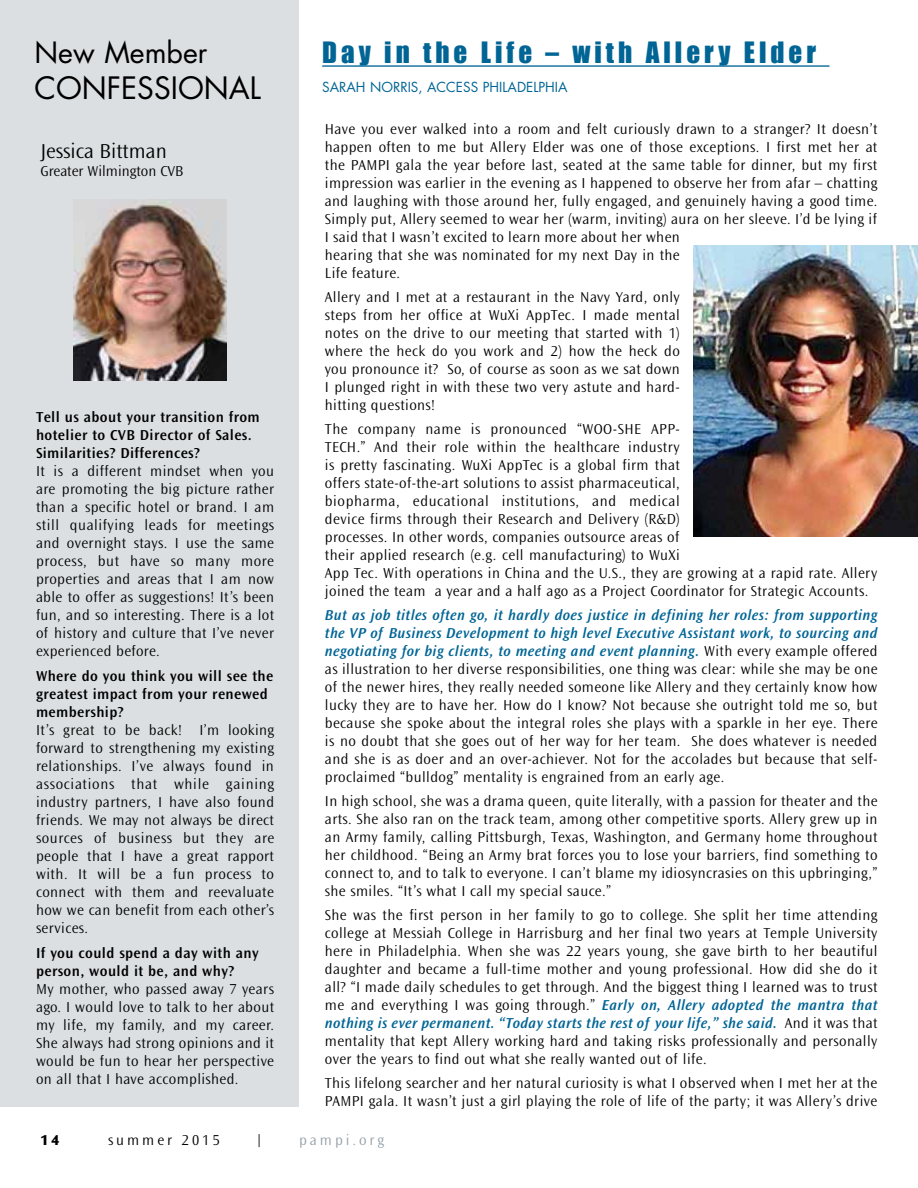
<style>
.page{position:relative;width:918px;height:1188px;background:#fff}
.page>*{position:absolute;margin:0;border:0;box-sizing:border-box;transform-origin:0 0}
.t1{font:30px "Futura";color:#000}
.t2{font:28.5px "Futura";color:#000}
.t3{font:27px "Impact";letter-spacing:.15em;color:#006595}
.t4{font:300 21px "Ocean Sans";color:#000}
.t5{font:300 15px/18px "Ocean Sans";letter-spacing:.025em;color:#000;text-align:justify}
.t6{font:600 15px/18px "Ocean Sans";letter-spacing:.025em;color:#000}
.t7{font:300 15px "Ocean Sans";color:#000}
.t8{font:300 15px "Ocean Sans";letter-spacing:.2em;color:#000}
.t9{font:300 15px "Ocean Sans";letter-spacing:.2em;color:#95a0a9}
.t10{font:800 15px "Ocean Sans";color:#000}
.t11{font:13.5px "Futura";color:#006595}
.s1{font-weight:600;font-style:italic;color:#006595}
</style>
<div class="page">
<hr style="left:322px;top:65px;width:507px;height:2px;background:#006595">
<img style="left:693px;top:245px;width:225px;height:292px">
<div style="left:0;top:0;width:298px;height:1107px;background:#dbdfe2"></div>
<img style="left:73px;top:199px;width:154px;height:182px">
<h2 class="t2" style="left:35px;top:33px;width:174px">NEW MEMBER</h2>
<h1 class="t1" style="left:35px;top:67px;width:212px">CONFESSIONAL</h1>
<h3 class="t4" style="left:41px;top:139px;width:128px">Jessica Bittman</h3>
<p class="t7" style="left:41px;top:163px;width:144px">Greater Wilmington CVB</p>
<p class="t6" style="left:36px;top:408px;width:225px">Tell us about your transition from hotelier to CVB Director of Sales.<br>Similarities? Differences?</p>
<p class="t5" style="left:36px;top:462px;width:240px">It is a different mindset when you are promoting the big picture rather than a specific hotel or brand. I am still qualifying leads for meetings and overnight stays. I use the same process, but have so many more properties and areas that I am now able to offer as suggestions! It’s been fun, and so interesting. There is a lot of history and culture that I’ve never experienced before.</p>
<p class="t6" style="left:36px;top:667px;width:239px">Where do you think you will see the greatest impact from your renewed membership?</p>
<p class="t5" style="left:36px;top:721px;width:240px">It’s great to be back! I’m looking forward to strengthening my existing relationships. I’ve always found in associations that while gaining industry partners, I have also found friends. We may not always be direct sources of business but they are people that I have a great rapport with. It will be a fun process to connect with them and reevaluate how we can benefit from each other’s services.</p>
<p class="t6" style="left:36px;top:944px;width:224px">If you could spend a day with any person, would it be, and why?</p>
<p class="t5" style="left:36px;top:980px;width:240px">My mother, who passed away 7 years ago. I would love to talk to her about my life, my family, and my career.<br>She always had strong opinions and it would be fun to hear her perspective on all that I have accomplished.</p>
<h3 class="t3" style="left:322px;top:36px;width:495px">Day in the Life – with Allery Elder</h3>
<p class="t11" style="left:322px;top:78px;width:10px">SARA</p>
<p class="t11" style="left:356px;top:78px;width:108px">H NORRIS, ACCESS</p>
<p class="t11" style="left:483px;top:78px;width:79px">PHILADELPHIA</p>
<p class="t5" style="left:325px;top:120px;width:554px;text-align:left">Have you ever walked into a room and felt curiously drawn to a stranger? It doesn’t happen often to me but Allery Elder was one of those exceptions. I first met her at the PAMPI gala the year before last, seated at the same table for dinner, but my first impression was earlier in the evening as I happened to observe her from afar – chatting and laughing with those around her, fully engaged, and genuinely having a good time.<br>Simply put, Allery seemed to wear her (warm, inviting) aura on her sleeve. I’d be lying if I said that I wasn’t excited to learn more about her when<br>hearing that she was nominated for my next Day in the<br>Life feature.</p>
<p class="t5" style="left:325px;top:288px;width:357px">Allery and I met at a restaurant in the Navy Yard, only steps from her office at WuXi AppTec. I made mental notes on the drive to our meeting that started with 1) where the heck do you work and 2) how the heck do you pronounce it? So, of course as soon as we sat down I plunged right in with these two very astute and hard&shy;hitting questions!</p>
<p class="t5" style="left:325px;top:420px;width:554px;text-align:left">The company name is pronounced “WOO-SH E APP-<br>TECH .” And their role within the healthcare industry<br>is pretty fascinating. WuXi AppTec is a global firm that<br>offers state-of-the-art solutions to assist pharmaceutical,<br>biopharma, educational institutions, and medical<br>device firms through their Research and Delivery (R&amp;D)<br>processes. In other words, companies outsource areas of<br>their applied research (e.g. cell manufacturing) to WuXi<br>App Tec. With operations in China and the U.S., they are growing at a rapid rate. Allery joined the team a year and a half ago as a Project Coordinator for Strategic Accounts.</p>
<p class="t5" style="left:325px;top:606px;width:554px"><span class="s1">But as job titles often go, it hardly does justice in defining her roles: from supporting the VP of Business Development to high level Executive Assistant work, to sourcing and negotiating for big clients, to meeting and event planning.</span> With every example offered as illustration to her diverse responsibilities, one thing was clear: while she may be one of the newer hires, they really needed someone like Allery and they certainly know how lucky they are to have her. H ow do I know? N ot because she outright told me so, but because she spoke about the integral roles she plays with a sparkle in her eye. There is no doubt that she goes out of her way for her team. She does whatever is needed and she is as doer and an over-achiever. N ot for the accolades but because that self&shy;proclaimed “bulldog” mentality is engrained from an early age.</p>
<p class="t5" style="left:325px;top:792px;width:554px">In high school, she was a drama queen, quite literally, with a passion for theater and the arts. She also ran on the track team, among other competitive sports. Allery grew up in an Army family, calling Pittsburgh, Texas, Washington, and Germany home throughout her childhood. “Being an Army brat forces you to lose your barriers, find something to connect to, and to talk to everyone. I can’t blame my idiosyncrasies on this upbringing,” she smiles. “It’s what I call my special sauce.”</p>
<p class="t5" style="left:325px;top:906px;width:554px">She was the first person in her family to go to college. She split her time attending college at Messiah College in Harrisburg and her final two years at Temple U niversity here in Philadelphia. When she was 22 years young, she gave birth to her beautiful daughter and became a full-time mother and young professional. How did she do it all? “I made daily schedules to get through. And the biggest thing I learned was to trust me and everything I was going through.” <span class="s1">Early on, Allery adopted the mantra that nothing is ever permanent. “Today starts the rest of your life,” she said.</span> And it was that mentality that kept Allery working hard and taking risks professionally and personally over the years to find out what she really wanted out of life.</p>
<p class="t5" style="left:325px;top:1074px;width:554px">This lifelong searcher and her natural curiosity is what I observed when I met her at the<br>PAMPI gala. It wasn’t just a girl playing the role of life of the party; it was Allery’s drive</p>
<p class="t10" style="left:40px;top:1132px;width:20px">14</p>
<p class="t8" style="left:108px;top:1132px;width:113px">summer 2015</p>
<p class="t5" style="left:256px;top:1132px;width:9px">|</p>
<p class="t9" style="left:299px;top:1132px;width:87px">pampi.org</p>
</div>
